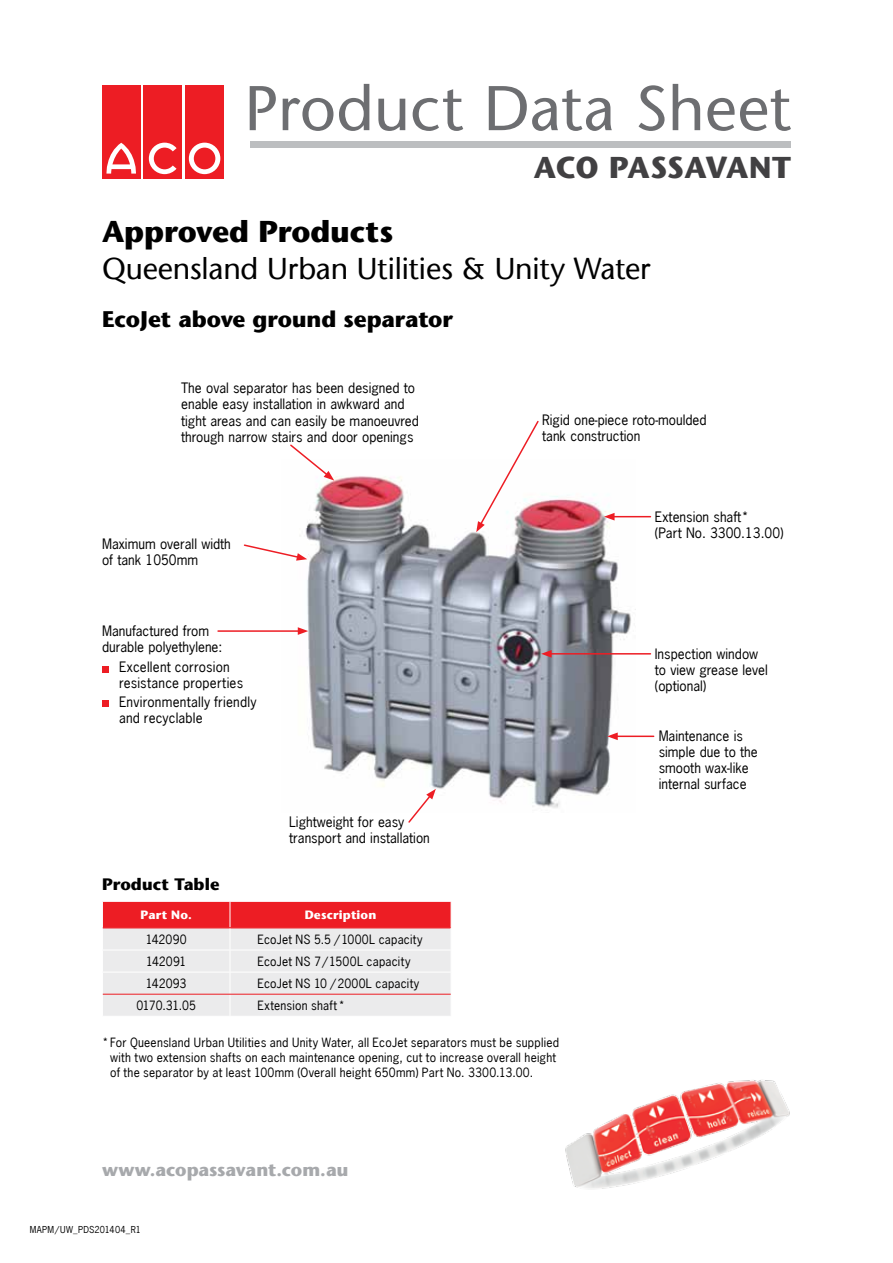
<style>
.page{position:relative;width:893px;height:1263px;background:#fff}
.page>*{position:absolute;margin:0;border:0;box-sizing:border-box;transform-origin:0 0}
.t1{font:63px "Stone Sans";color:#6d6e71}
.t2{font:30px "Stone Sans";letter-spacing:-.005em;color:#000}
.t3{font:700 30px "Stone Sans";color:#000}
.t4{font:700 30px "Stone Sans";letter-spacing:-.005em;color:#414042}
.t5{font:700 22.5px "Stone Sans";color:#000}
.t6{font:700 18px "Stone Sans";letter-spacing:-.005em;color:#a7a9ac}
.t7{font:700 16.5px "Stone Sans";letter-spacing:.005em;color:#000}
.t8{font:13.5px/16.2px "News Gothic";color:#000}
.t9{font:12px/15px "News Gothic";letter-spacing:.015em;color:#000}
.t10{font:700 12px "Stone Sans";letter-spacing:.015em;color:#fff}
.t11{font:9px "News Gothic";letter-spacing:.025em;color:#000}
</style>
<div class="page">
<div style="left:185px;top:85px;width:38px;height:94px;background:#ed1d24"></div>
<div style="left:102px;top:85px;width:38px;height:94px;background:#ed1d24"></div>
<div style="left:144px;top:85px;width:38px;height:94px;background:#ed1d24"></div>
<svg style="left:189px;top:143px;width:31px;height:31px"></svg>
<svg style="left:149px;top:143px;width:28px;height:31px"></svg>
<svg style="left:106px;top:143px;width:30px;height:31px"></svg>
<div style="left:250px;top:141px;width:540px;height:7px;background:#bcbec0"></div>
<img style="left:565px;top:1080px;width:225px;height:109px">
<svg style="left:102px;top:902px;width:350px;height:114px;background:#ebbabc"></svg>
<hr style="left:102px;top:950px;width:128px;height:1px;background:#fff">
<hr style="left:230px;top:950px;width:221px;height:1px;background:#fff">
<hr style="left:102px;top:972px;width:128px;height:1px;background:#fff">
<hr style="left:230px;top:972px;width:221px;height:1px;background:#fff">
<hr style="left:103px;top:994px;width:127px;height:1px;background:#ed1d24">
<hr style="left:230px;top:994px;width:221px;height:1px;background:#ed1d24">
<img style="left:297px;top:476px;width:338px;height:332px">
<svg style="left:102px;top:666px;width:6px;height:6px"></svg>
<div style="left:102px;top:700px;width:6px;height:7px;background:#ed1d24"></div>
<hr style="left:612px;top:516px;width:38px;height:1px;background:#ed1d24">
<svg style="left:604px;top:513px;width:11px;height:7px"></svg>
<hr style="left:615px;top:735px;width:39px;height:2px;background:#ed1d24">
<svg style="left:607px;top:732px;width:11px;height:8px"></svg>
<hr style="left:218px;top:630px;width:82px;height:2px;background:#ed1d24">
<svg style="left:298px;top:627px;width:10px;height:8px"></svg>
<hr style="left:549px;top:653px;width:101px;height:1px;background:#ed1d24">
<svg style="left:541px;top:650px;width:11px;height:8px"></svg>
<svg style="left:476px;top:420px;width:64px;height:112px"></svg>
<svg style="left:407px;top:789px;width:29px;height:34px"></svg>
<svg style="left:290px;top:444px;width:44px;height:36px"></svg>
<svg style="left:243px;top:543px;width:64px;height:18px"></svg>
<h1 class="t1" style="left:244px;top:71px;width:548px">Product Data Sheet</h1>
<h2 class="t4" style="left:534px;top:150px;width:258px">ACO PASSAVANT</h2>
<h2 class="t3" style="left:102px;top:213px;width:293px">Approved Products</h2>
<h2 class="t2" style="left:102px;top:251px;width:550px">Queensland Urban Utilities &amp; Unity Water</h2>
<h3 class="t5" style="left:102px;top:306px;width:352px">EcoJet above ground separator</h3>
<p class="t8" style="left:181px;top:380px;width:239px">The oval separator has been designed to enable easy installation in awkward and tight areas and can easily be manoeuvred through narrow stairs and door openings</p>
<p class="t8" style="left:102px;top:536px;width:130px">Maximum overall width of tank 1050mm</p>
<p class="t8" style="left:102px;top:622px;width:122px">Manufactured from durable polyethylene:</p>
<p class="t8" style="left:119px;top:659px;width:126px">Excellent corrosion resistance properties</p>
<p class="t8" style="left:119px;top:693px;width:139px">Environmentally friendly and recyclable</p>
<p class="t8" style="left:289px;top:814px;width:142px">Lightweight for easy transport and installation</p>
<p class="t8" style="left:542px;top:412px;width:166px">Rigid one-piece roto-moulded tank construction</p>
<p class="t8" style="left:655px;top:509px;width:130px">Extension shaft*<br>(Part No. 3300.13.00)</p>
<p class="t8" style="left:655px;top:646px;width:114px">Inspection window to view grease level (optional)</p>
<p class="t8" style="left:659px;top:727px;width:101px">Maintenance is simple due to the smooth wax-like internal surface</p>
<p class="t7" style="left:102px;top:874px;width:119px">Product Table</p>
<p class="t10" style="left:141px;top:908px;width:53px">Part No.</p>
<p class="t10" style="left:305px;top:908px;width:73px">Description</p>
<p class="t9" style="left:146px;top:931px;width:43px">142090</p>
<p class="t9" style="left:257px;top:931px;width:167px">EcoJet NS 5.5 /1000L capacity</p>
<p class="t9" style="left:146px;top:953px;width:42px">142091</p>
<p class="t9" style="left:257px;top:953px;width:155px">EcoJet NS 7/1500L capacity</p>
<p class="t9" style="left:146px;top:976px;width:42px">142093</p>
<p class="t9" style="left:257px;top:976px;width:164px">EcoJet NS 10 /2000L capacity</p>
<p class="t9" style="left:136px;top:998px;width:61px">0170.31.05</p>
<p class="t9" style="left:257px;top:998px;width:89px">Extension shaft*</p>
<p class="t9" style="left:110px;top:1035px;width:450px;text-indent:-8px">* For Queensland Urban Utilities and Unity Water, all EcoJet separators must be supplied with two extension shafts on each maintenance opening, cut to increase overall height of the separator by at least 100mm (Overall height 650mm) Part No. 3300.13.00.</p>
<h3 class="t6" style="left:102px;top:1158px;width:248px">www.acopassavant.com.au</h3>
<p class="t11" style="left:30px;top:1224px;width:113px">MAPM/UW_PDS201404_R1</p>
</div>
